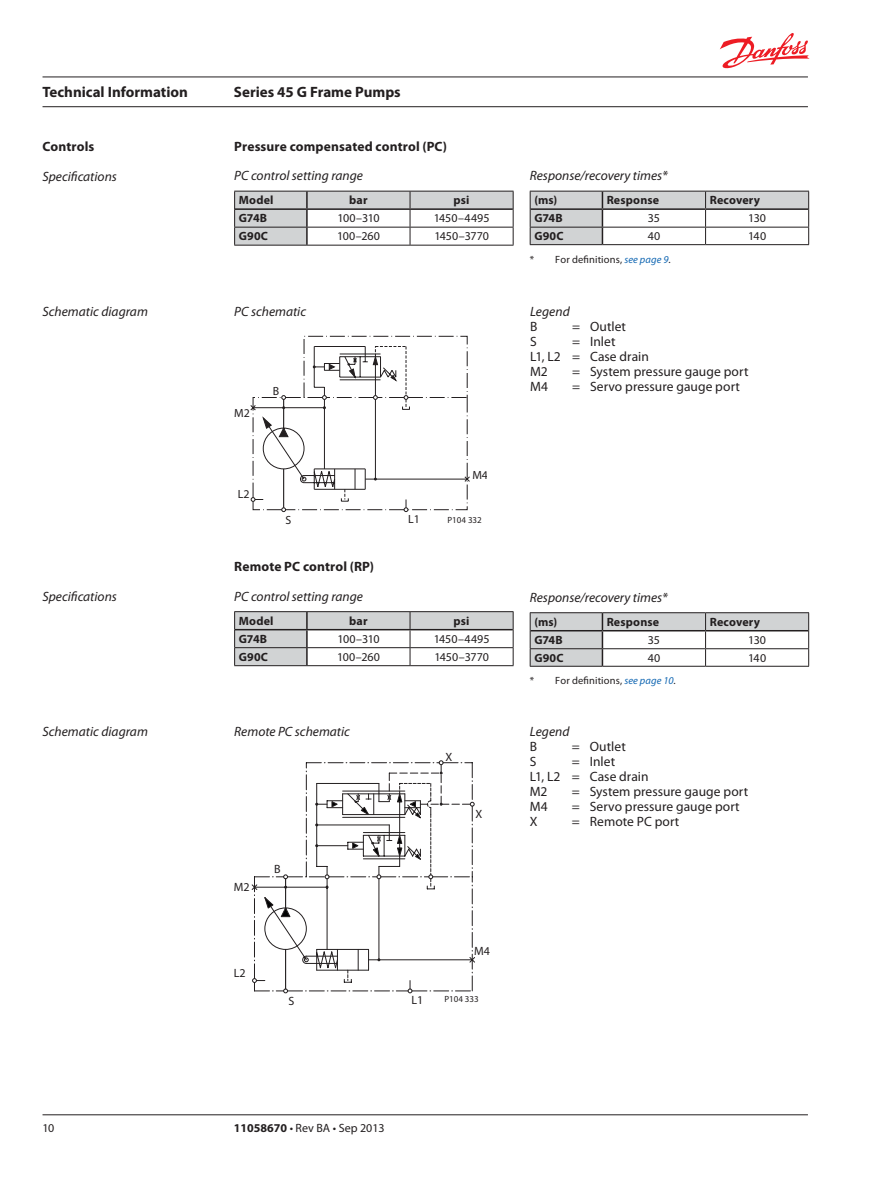
<style>
.page{position:relative;width:893px;height:1191px;background:#fff}
.page>*{position:absolute;margin:0;border:0;box-sizing:border-box;transform-origin:0 0}
.t1{font:700 15px "Myriad Pro";color:#231f20}
._200_Body_copy{font:13.5px "Myriad Pro";letter-spacing:.005em;color:#231f20}
._300_Illustration_ta{font:italic 13.5px "Myriad Pro";color:#231f20}
._106_Heading4_Italic{font:italic 13.5px "Myriad Pro";color:#231f20}
._105_Heading3_for_bo{font:700 13.5px "Myriad Pro";letter-spacing:.01em;color:#231f20}
._104_Heading2_for_TO{font:700 13.5px "Myriad Pro";letter-spacing:.01em;color:#231f20}
._400_Table_text{font:12px "Myriad Pro";letter-spacing:-.005em;color:#231f20}
._401_Table_heading{font:700 12px "Myriad Pro";letter-spacing:.015em;color:#231f20}
.t2{font:11.85px "Myriad Pro";color:#231f20}
._205_Footnote{font:10.5px "Myriad Pro";letter-spacing:.015em;color:#231f20}
.t3{font:9px "Myriad Pro";color:#231f20}
.s1{font-style:italic;color:#1368b3}
.s2{font-weight:700}
</style>
<div class="page">
<svg style="left:720px;top:33px;width:90px;height:36px"></svg>
<hr style="left:43px;top:1114px;width:765px;height:1px;background:#231f20">
<hr style="left:43px;top:77px;width:765px;height:1px;background:#231f20">
<hr style="left:43px;top:106px;width:765px;height:1px;background:#231f20">
<hr style="left:234px;top:245px;width:73px;height:1px;background:#231f20">
<svg style="left:234px;top:191px;width:280px;height:54px"></svg>
<hr style="left:307px;top:245px;width:103px;height:1px;background:#231f20">
<hr style="left:410px;top:245px;width:103px;height:1px;background:#231f20">
<svg style="left:530px;top:191px;width:279px;height:54px"></svg>
<hr style="left:234px;top:665px;width:73px;height:1px;background:#231f20">
<svg style="left:234px;top:611px;width:280px;height:54px"></svg>
<hr style="left:307px;top:665px;width:103px;height:1px;background:#231f20">
<hr style="left:410px;top:665px;width:103px;height:1px;background:#231f20">
<hr style="left:530px;top:612px;width:72px;height:1px;background:#231f20">
<hr style="left:602px;top:612px;width:104px;height:1px;background:#231f20">
<hr style="left:706px;top:612px;width:103px;height:1px;background:#231f20">
<hr style="left:530px;top:666px;width:72px;height:1px;background:#231f20">
<hr style="left:602px;top:666px;width:104px;height:1px;background:#231f20">
<hr style="left:706px;top:666px;width:103px;height:1px;background:#231f20">
<svg style="left:530px;top:613px;width:279px;height:53px"></svg>
<svg style="left:252px;top:760px;width:223px;height:233px"></svg>
<svg style="left:250px;top:336px;width:220px;height:176px"></svg>
<p class="t1" style="left:43px;top:84px;width:147px">Technical Information</p>
<p class="t1" style="left:234px;top:84px;width:168px">Series 45 G Frame Pumps</p>
<p class="_104_Heading2_for_TO" style="left:43px;top:139px;width:53px">Controls</p>
<p class="_106_Heading4_Italic" style="left:43px;top:169px;width:76px">Specifications</p>
<p class="_105_Heading3_for_bo" style="left:234px;top:139px;width:214px">Pressure compensated control (PC)</p>
<p class="_300_Illustration_ta" style="left:234px;top:168px;width:130px">PC control setting range</p>
<p class="_401_Table_heading" style="left:239px;top:194px;width:36px">Model</p>
<p class="_401_Table_heading" style="left:349px;top:194px;width:20px">bar</p>
<p class="_401_Table_heading" style="left:454px;top:194px;width:17px">psi</p>
<p class="_401_Table_heading" style="left:239px;top:212px;width:30px">G74B</p>
<p class="_400_Table_text" style="left:337px;top:212px;width:44px">100–310</p>
<p class="_400_Table_text" style="left:434px;top:212px;width:57px">1450–4495</p>
<p class="_401_Table_heading" style="left:239px;top:230px;width:31px">G90C</p>
<p class="_400_Table_text" style="left:337px;top:230px;width:44px">100–260</p>
<p class="_400_Table_text" style="left:434px;top:230px;width:56px">1450–3770</p>
<p class="_106_Heading4_Italic" style="left:43px;top:304px;width:107px">Schematic diagram</p>
<p class="_300_Illustration_ta" style="left:234px;top:304px;width:73px">PC schematic</p>
<p class="t2" style="left:273px;top:384px;width:8px">B</p>
<p class="t2" style="left:234px;top:407px;width:17px">M2</p>
<p class="t2" style="left:472px;top:468px;width:17px">M4</p>
<p class="t2" style="left:238px;top:487px;width:13px">L2</p>
<p class="t2" style="left:285px;top:514px;width:7px">S</p>
<p class="t2" style="left:408px;top:512px;width:13px">L1</p>
<p class="t3" style="left:447px;top:515px;width:36px">P104 332</p>
<p class="_105_Heading3_for_bo" style="left:234px;top:559px;width:141px">Remote PC control (RP)</p>
<p class="_106_Heading4_Italic" style="left:43px;top:589px;width:76px">Specifications</p>
<p class="_300_Illustration_ta" style="left:234px;top:589px;width:130px">PC control setting range</p>
<p class="_401_Table_heading" style="left:239px;top:614px;width:36px">Model</p>
<p class="_401_Table_heading" style="left:349px;top:614px;width:20px">bar</p>
<p class="_401_Table_heading" style="left:454px;top:614px;width:17px">psi</p>
<p class="_401_Table_heading" style="left:239px;top:632px;width:30px">G74B</p>
<p class="_400_Table_text" style="left:337px;top:632px;width:44px">100–310</p>
<p class="_400_Table_text" style="left:434px;top:632px;width:57px">1450–4495</p>
<p class="_401_Table_heading" style="left:239px;top:650px;width:31px">G90C</p>
<p class="_400_Table_text" style="left:337px;top:650px;width:44px">100–260</p>
<p class="_400_Table_text" style="left:434px;top:650px;width:56px">1450–3770</p>
<p class="_106_Heading4_Italic" style="left:43px;top:724px;width:107px">Schematic diagram</p>
<p class="_300_Illustration_ta" style="left:234px;top:724px;width:117px">Remote PC schematic</p>
<p class="_400_Table_text" style="left:446px;top:750px;width:8px">X</p>
<p class="_400_Table_text" style="left:475px;top:807px;width:8px">X</p>
<p class="_400_Table_text" style="left:274px;top:862px;width:8px">B</p>
<p class="_400_Table_text" style="left:234px;top:880px;width:17px">M2</p>
<p class="_400_Table_text" style="left:474px;top:944px;width:17px">M4</p>
<p class="_400_Table_text" style="left:234px;top:966px;width:13px">L2</p>
<p class="_400_Table_text" style="left:288px;top:994px;width:7px">S</p>
<p class="_400_Table_text" style="left:412px;top:993px;width:13px">L1</p>
<p class="t3" style="left:444px;top:994px;width:36px">P104 333</p>
<p class="_300_Illustration_ta" style="left:530px;top:168px;width:140px">Response/recovery times*</p>
<p class="_401_Table_heading" style="left:534px;top:194px;width:24px">(ms)</p>
<p class="_401_Table_heading" style="left:607px;top:194px;width:54px">Response</p>
<p class="_401_Table_heading" style="left:710px;top:194px;width:52px">Recovery</p>
<p class="_401_Table_heading" style="left:534px;top:212px;width:30px">G74B</p>
<p class="_400_Table_text" style="left:648px;top:212px;width:14px">35</p>
<p class="_400_Table_text" style="left:748px;top:212px;width:19px">130</p>
<p class="_401_Table_heading" style="left:534px;top:230px;width:31px">G90C</p>
<p class="_400_Table_text" style="left:648px;top:230px;width:14px">40</p>
<p class="_400_Table_text" style="left:748px;top:230px;width:20px">140</p>
<p class="_205_Footnote" style="left:530px;top:253px;width:142px">* For definitions, <span class="s1">see page 9</span>.</p>
<p class="_106_Heading4_Italic" style="left:530px;top:304px;width:41px">Legend</p>
<p class="_200_Body_copy" style="left:530px;top:319px;width:9px">B</p>
<p class="_200_Body_copy" style="left:572px;top:319px;width:56px">= Outlet</p>
<p class="_200_Body_copy" style="left:530px;top:334px;width:8px">S</p>
<p class="_200_Body_copy" style="left:572px;top:334px;width:45px">= Inlet</p>
<p class="_200_Body_copy" style="left:530px;top:349px;width:120px">L1, L2 = Case drain</p>
<p class="_200_Body_copy" style="left:530px;top:364px;width:19px">M2</p>
<p class="_200_Body_copy" style="left:572px;top:364px;width:178px">= System pressure gauge port</p>
<p class="_200_Body_copy" style="left:530px;top:379px;width:19px">M4</p>
<p class="_200_Body_copy" style="left:572px;top:379px;width:169px">= Servo pressure gauge port</p>
<p class="_300_Illustration_ta" style="left:530px;top:590px;width:140px">Response/recovery times*</p>
<p class="_401_Table_heading" style="left:534px;top:615px;width:24px">(ms)</p>
<p class="_401_Table_heading" style="left:607px;top:615px;width:54px">Response</p>
<p class="_401_Table_heading" style="left:710px;top:615px;width:52px">Recovery</p>
<p class="_401_Table_heading" style="left:534px;top:633px;width:30px">G74B</p>
<p class="_400_Table_text" style="left:648px;top:633px;width:14px">35</p>
<p class="_400_Table_text" style="left:748px;top:633px;width:19px">130</p>
<p class="_401_Table_heading" style="left:534px;top:651px;width:31px">G90C</p>
<p class="_400_Table_text" style="left:648px;top:651px;width:14px">40</p>
<p class="_400_Table_text" style="left:748px;top:651px;width:20px">140</p>
<p class="_205_Footnote" style="left:530px;top:675px;width:147px">* For definitions, <span class="s1">see page 10</span>.</p>
<p class="_106_Heading4_Italic" style="left:530px;top:724px;width:41px">Legend</p>
<p class="_200_Body_copy" style="left:530px;top:739px;width:9px">B</p>
<p class="_200_Body_copy" style="left:572px;top:739px;width:56px">= Outlet</p>
<p class="_200_Body_copy" style="left:530px;top:754px;width:8px">S</p>
<p class="_200_Body_copy" style="left:572px;top:754px;width:45px">= Inlet</p>
<p class="_200_Body_copy" style="left:530px;top:769px;width:120px">L1, L2 = Case drain</p>
<p class="_200_Body_copy" style="left:530px;top:784px;width:19px">M2</p>
<p class="_200_Body_copy" style="left:572px;top:784px;width:178px">= System pressure gauge port</p>
<p class="_200_Body_copy" style="left:530px;top:799px;width:19px">M4</p>
<p class="_200_Body_copy" style="left:572px;top:799px;width:169px">= Servo pressure gauge port</p>
<p class="_200_Body_copy" style="left:530px;top:814px;width:9px">X</p>
<p class="_200_Body_copy" style="left:572px;top:814px;width:109px">= Remote PC port</p>
<p class="_400_Table_text" style="left:43px;top:1121px;width:13px">10</p>
<p class="_400_Table_text" style="left:234px;top:1121px;width:152px"><span class="s2">11058670</span> • Rev BA • Sep 2013</p>
</div>
